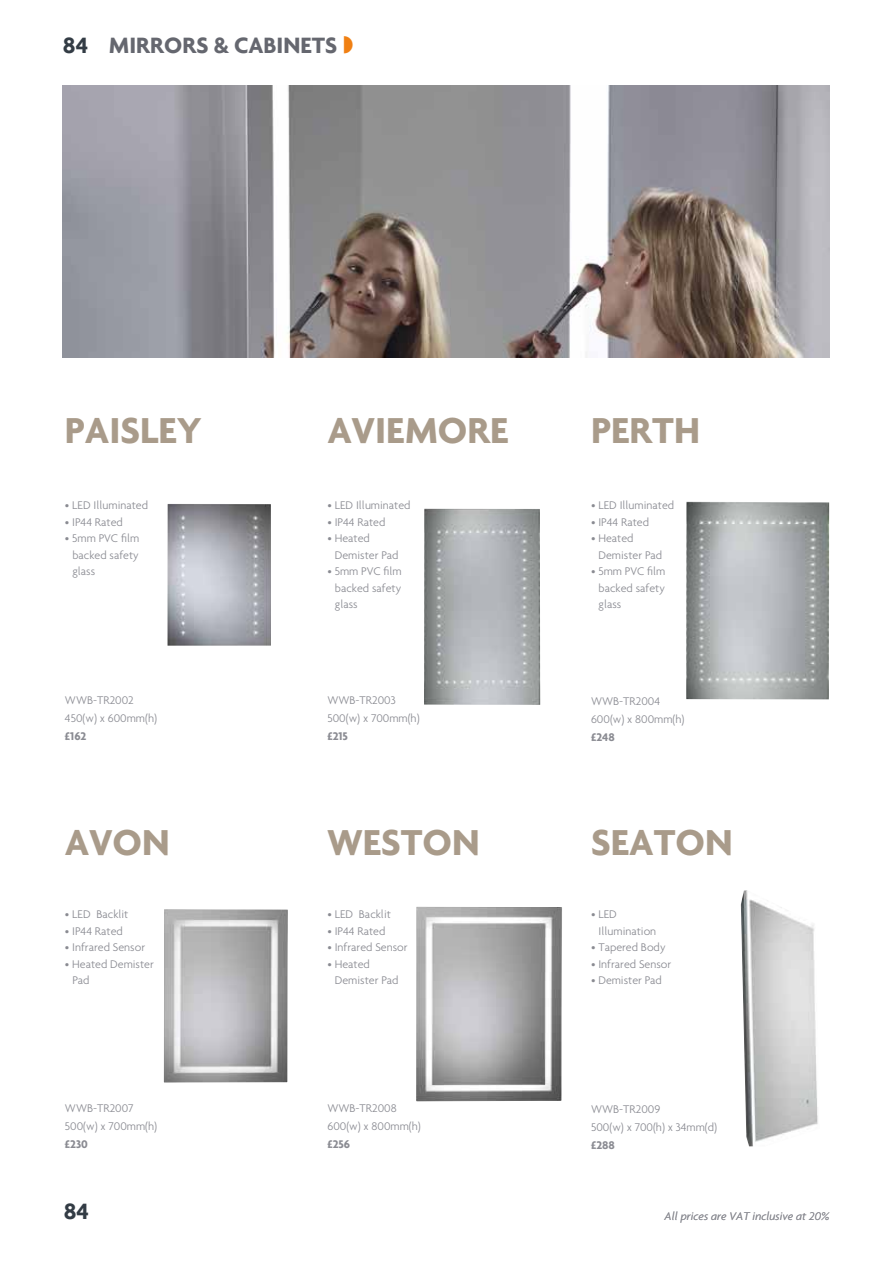
<style>
.page{position:relative;width:893px;height:1263px;background:#fff}
.page>*{position:absolute;margin:0;border:0;box-sizing:border-box;transform-origin:0 0}
.t1{font:700 39px "Agenda";color:#a99b8a}
.t2{font:700 24px "Agenda";color:#65676f}
.t3{font:700 24px "Agenda";color:#333c45}
.t4{font:300 12px/16.5px "Agenda";color:#8a8b92}
.t5{font:italic 300 12px "Agenda";color:#8a8b92}
.t6{font:700 12px "Agenda";color:#8a8b92}
.s1{color:#f08013}
</style>
<div class="page">
<img style="left:63px;top:85px;width:766px;height:272px">
<img style="left:424px;top:509px;width:116px;height:196px">
<img style="left:416px;top:907px;width:146px;height:194px">
<img style="left:167px;top:504px;width:104px;height:142px">
<img style="left:164px;top:909px;width:124px;height:173px">
<img style="left:686px;top:502px;width:143px;height:197px">
<img style="left:741px;top:890px;width:77px;height:256px">
<h2 class="t3" style="left:63px;top:31px;width:27px">84</h2>
<h2 class="t2" style="left:109px;top:31px;width:246px">MIRRORS &amp; CABINETS <span class="s1">◗</span></h2>
<h1 class="t1" style="left:65px;top:406px;width:138px">PAISLEY</h1>
<p class="t4" style="left:65px;top:497px;width:85px">• LED Illuminated</p>
<p class="t4" style="left:65px;top:513px;width:59px">• IP44 Rated</p>
<p class="t4" style="left:72px;top:530px;width:68px;text-align:justify;text-indent:-8px">• 5mm PVC film backed safety glass</p>
<p class="t4" style="left:65px;top:691px;width:94px;line-height:18px">WWB-TR2002<br>450(w) x 600mm(h)</p>
<p class="t6" style="left:65px;top:729px;width:23px">£162</p>
<h1 class="t1" style="left:65px;top:818px;width:106px">AVON</h1>
<p class="t4" style="left:65px;top:906px;width:65px">• LED Backlit</p>
<p class="t4" style="left:65px;top:923px;width:59px">• IP44 Rated</p>
<p class="t4" style="left:65px;top:939px;width:82px">• Infrared Sensor</p>
<p class="t4" style="left:72px;top:956px;width:83px;text-indent:-8px">• Heated Demister<br>Pad</p>
<p class="t4" style="left:65px;top:1099px;width:94px;line-height:18px">WWB-TR2007<br>500(w) x 700mm(h)</p>
<p class="t6" style="left:65px;top:1137px;width:24px">£230</p>
<h2 class="t3" style="left:64px;top:1197px;width:27px">84</h2>
<h1 class="t1" style="left:327px;top:406px;width:183px">AVIEMORE</h1>
<p class="t4" style="left:327px;top:497px;width:85px">• LED Illuminated</p>
<p class="t4" style="left:327px;top:513px;width:59px">• IP44 Rated</p>
<p class="t4" style="left:335px;top:530px;width:65px;text-indent:-8px">• Heated<br>Demister Pad</p>
<p class="t4" style="left:335px;top:563px;width:68px;text-align:justify;text-indent:-8px">• 5mm PVC film backed safety glass</p>
<p class="t4" style="left:327px;top:691px;width:94px;line-height:18px">WWB-TR2003<br>500(w) x 700mm(h)</p>
<p class="t6" style="left:327px;top:729px;width:22px">£215</p>
<h1 class="t1" style="left:327px;top:818px;width:154px">WESTON</h1>
<p class="t4" style="left:327px;top:906px;width:65px">• LED Backlit</p>
<p class="t4" style="left:327px;top:923px;width:59px">• IP44 Rated</p>
<p class="t4" style="left:327px;top:939px;width:82px">• Infrared Sensor</p>
<p class="t4" style="left:335px;top:956px;width:65px;text-indent:-8px">• Heated<br>Demister Pad</p>
<p class="t4" style="left:327px;top:1099px;width:95px;line-height:18px">WWB-TR2008<br>600(w) x 800mm(h)</p>
<p class="t6" style="left:327px;top:1137px;width:24px">£256</p>
<h1 class="t1" style="left:591px;top:406px;width:110px">PERTH</h1>
<p class="t4" style="left:591px;top:497px;width:85px">• LED Illuminated</p>
<p class="t4" style="left:591px;top:513px;width:59px">• IP44 Rated</p>
<p class="t4" style="left:599px;top:530px;width:65px;text-indent:-8px">• Heated<br>Demister Pad</p>
<p class="t4" style="left:599px;top:563px;width:68px;text-align:justify;text-indent:-8px">• 5mm PVC film backed safety glass</p>
<p class="t4" style="left:591px;top:692px;width:95px;line-height:18px">WWB-TR2004<br>600(w) x 800mm(h)</p>
<p class="t6" style="left:591px;top:730px;width:25px">£248</p>
<h1 class="t1" style="left:591px;top:818px;width:143px">SEATON</h1>
<p class="t4" style="left:599px;top:906px;width:59px;text-indent:-8px">• LED<br>Illumination</p>
<p class="t4" style="left:591px;top:939px;width:76px">• Tapered Body</p>
<p class="t4" style="left:591px;top:955px;width:82px">• Infrared Sensor</p>
<p class="t4" style="left:591px;top:972px;width:72px">• Demister Pad</p>
<p class="t4" style="left:591px;top:1100px;width:128px;line-height:18px">WWB-TR2009<br>500(w) x 700(h) x 34mm(d)</p>
<p class="t6" style="left:591px;top:1138px;width:25px">£288</p>
<p class="t5" style="left:664px;top:1209px;width:167px">All prices are VAT inclusive at 20%</p>
</div>
